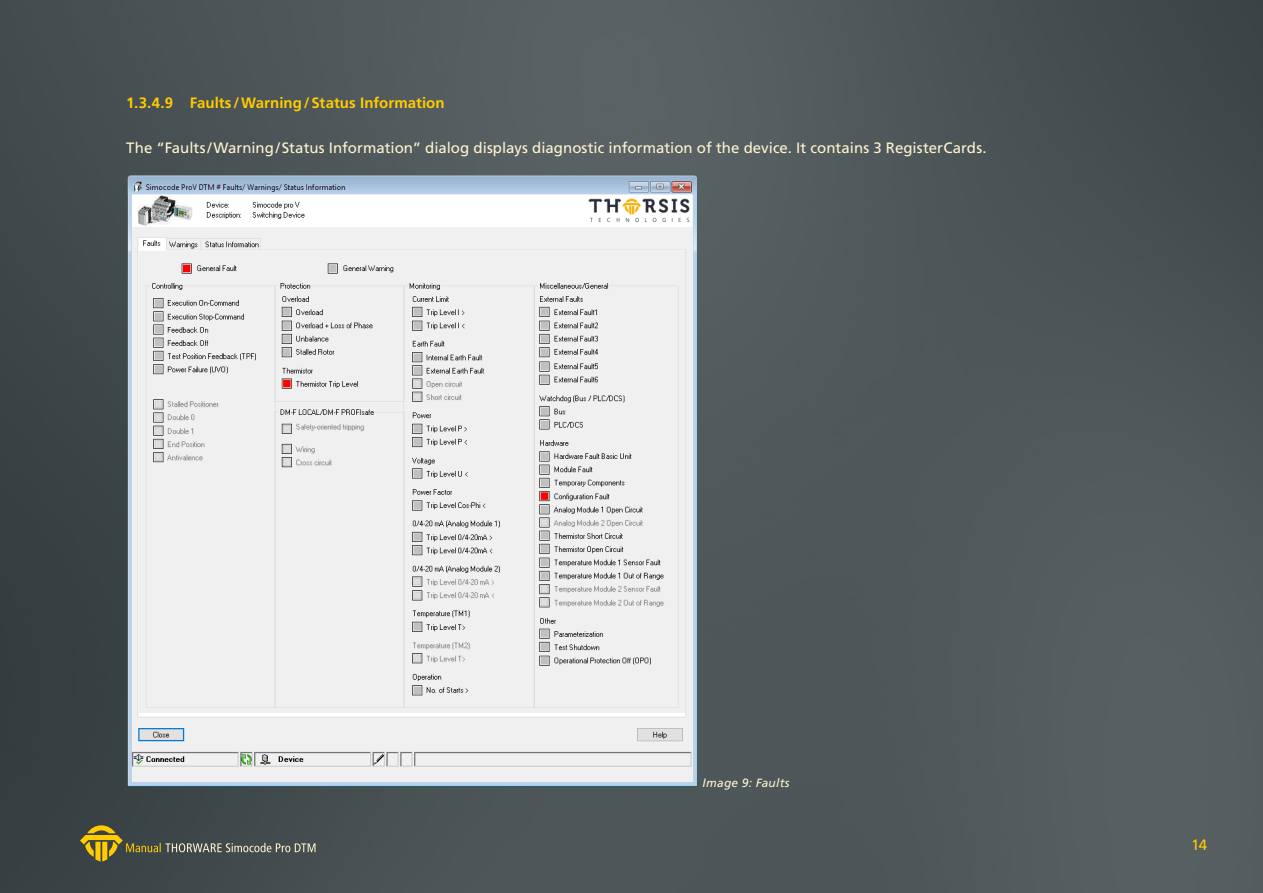
<style>
.page{position:relative;width:1263px;height:893px;background:#fff}
.page>*{position:absolute;margin:0;border:0;box-sizing:border-box;transform-origin:0 0}
.t1{font:15px "Frutiger LT Std";color:#fff4d1}
.t2{font:700 15px "Frutiger LT Std";color:#fc0}
.t3{font:15px "Frutiger LT Std";color:#fc0}
.t4{font:italic 12px "Frutiger LT Std";letter-spacing:.02em;color:#fff4d1}
</style>
<div class="page">
<img style="left:0;top:0;width:1263px;height:893px">
<svg style="left:80px;top:825px;width:235px;height:37px;background:#585b4a"></svg>
<img style="left:128px;top:175px;width:569px;height:612px">
<p class="t2" style="left:126px;top:93px;width:320px">1.3.4.9 Faults /Warning/Status Information</p>
<p class="t1" style="left:126px;top:139px;width:862px">The “Faults/Warning/Status Information” dialog displays diagnostic information of the device. It contains 3 RegisterCards.</p>
<p class="t4" style="left:703px;top:775px;width:88px">Image 9: Faults</p>
<p class="t3" style="left:1191px;top:836px;width:18px">14</p>
</div>
